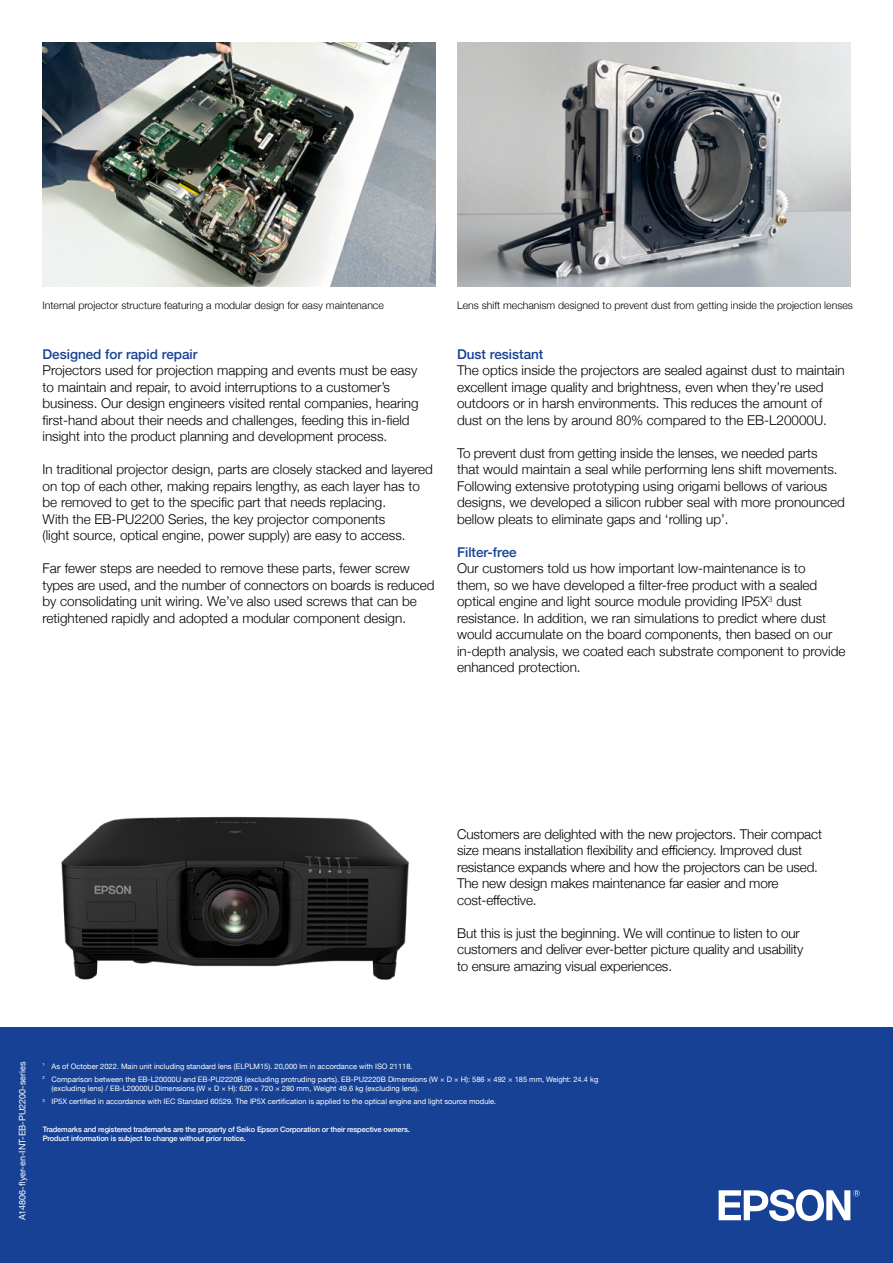
<style>
.page{position:relative;width:893px;height:1263px;background:#fff}
.page>*{position:absolute;margin:0;border:0;box-sizing:border-box;transform-origin:0 0}
.t1{font:300 13.5px/16.5px "Helvetica Neue";color:#000}
.t2{font:500 13.5px "Helvetica Neue";color:#164194}
.t3{font:300 10.5px "Helvetica Neue";color:#000}
.t4{font:9px "Helvetica Neue";color:#fff}
.t5{font:7.5px/13.2px "Helvetica Neue";color:#fff}
.t6{font:500 7.5px/9px "Helvetica Neue";letter-spacing:-.02em;color:#fff}
</style>
<div class="page">
<div style="left:0;top:1027px;width:893px;height:236px;background:#164194"></div>
<svg style="left:719px;top:1189px;width:141px;height:32px"></svg>
<img style="left:457px;top:43px;width:393px;height:243px">
<img style="left:43px;top:43px;width:393px;height:243px">
<img style="left:61px;top:816px;width:348px;height:164px">
<p class="t3" style="left:43px;top:297px;width:343px">Internal projector structure featuring a modular design for easy maintenance</p>
<p class="t3" style="left:457px;top:297px;width:397px">Lens shift mechanism designed to prevent dust from getting inside the projection lenses</p>
<p class="t2" style="left:43px;top:343px;width:157px">Designed for rapid repair</p>
<p class="t1" style="left:43px;top:361px;width:378px">Projectors used for projection mapping and events must be easy to maintain and repair, to avoid interruptions to a customer’s business. Our design engineers visited rental companies, hearing first-hand about their needs and challenges, feeding this in-field insight into the product planning and development process.</p>
<p class="t1" style="left:43px;top:460px;width:392px">In traditional projector design, parts are closely stacked and layered on top of each other, making repairs lengthy, as each layer has to be removed to get to the specific part that needs replacing.<br>With the EB-PU2200 Series, the key projector components<br>(light source, optical engine, power supply) are easy to access.</p>
<p class="t1" style="left:43px;top:559px;width:394px">Far fewer steps are needed to remove these parts, fewer screw types are used, and the number of connectors on boards is reduced by consolidating unit wiring. We’ve also used screws that can be retightened rapidly and adopted a modular component design.</p>
<p class="t2" style="left:457px;top:343px;width:88px">Dust resistant</p>
<p class="t1" style="left:457px;top:361px;width:389px">The optics inside the projectors are sealed against dust to maintain excellent image quality and brightness, even when they’re used outdoors or in harsh environments. This reduces the amount of dust on the lens by around 80% compared to the EB-L20000U.</p>
<p class="t1" style="left:457px;top:444px;width:389px">To prevent dust from getting inside the lenses, we needed parts<br>that would maintain a seal while performing lens shift movements.<br>Following extensive prototyping using origami bellows of various designs, we developed a silicon rubber seal with more pronounced bellow pleats to eliminate gaps and ‘rolling up’.</p>
<p class="t2" style="left:457px;top:541px;width:61px">Filter-free</p>
<p class="t1" style="left:457px;top:559px;width:390px">Our customers told us how important low-maintenance is to<br>them, so we have developed a filter-free product with a sealed optical engine and light source module providing IP5X<sup>3</sup> dust resistance. In addition, we ran simulations to predict where dust would accumulate on the board components, then based on our in-depth analysis, we coated each substrate component to provide enhanced protection.</p>
<p class="t1" style="left:457px;top:824px;width:366px">Customers are delighted with the new projectors. Their compact size means installation flexibility and efficiency. Improved dust resistance expands where and how the projectors can be used.<br>The new design makes maintenance far easier and more cost-effective.</p>
<p class="t1" style="left:457px;top:923px;width:348px">But this is just the beginning. We will continue to listen to our customers and deliver ever-better picture quality and usability to ensure amazing visual experiences.</p>
<p class="t4" style="left:16px;top:1220px;width:160px;rotate:-90deg">A14806-flyer-en-INT-EB-PU2200-series</p>
<p class="t5" style="left:43px;top:1060px;width:557px"><sup>1</sup> As of October 2022. Main unit including standard lens (ELPLM15). 20,000 lm in accordance with ISO 21118.<br><sup>2</sup> Comparison between the EB-L20000U and EB-PU2220B (excluding protruding parts). EB-PU2220B Dimensions (W × D × H): 586 × 492 × 185 mm, Weight: 24.4 kg</p>
<p class="t5" style="left:43px;top:1082px;width:455px;text-indent:9px">(excluding lens) / EB-L20000U Dimensions (W × D × H): 620 × 720 × 280 mm, Weight 49.6 kg (excluding lens).<br><sup>3</sup> IP5X certified in accordance with IEC Standard 60529. The IP5X certification is applied to the optical engine and light source module.</p>
<p class="t6" style="left:43px;top:1124px;width:369px">Trademarks and registered trademarks are the property of Seiko Epson Corporation or their respective owners.<br>Product information is subject to change without prior notice.</p>
</div>
